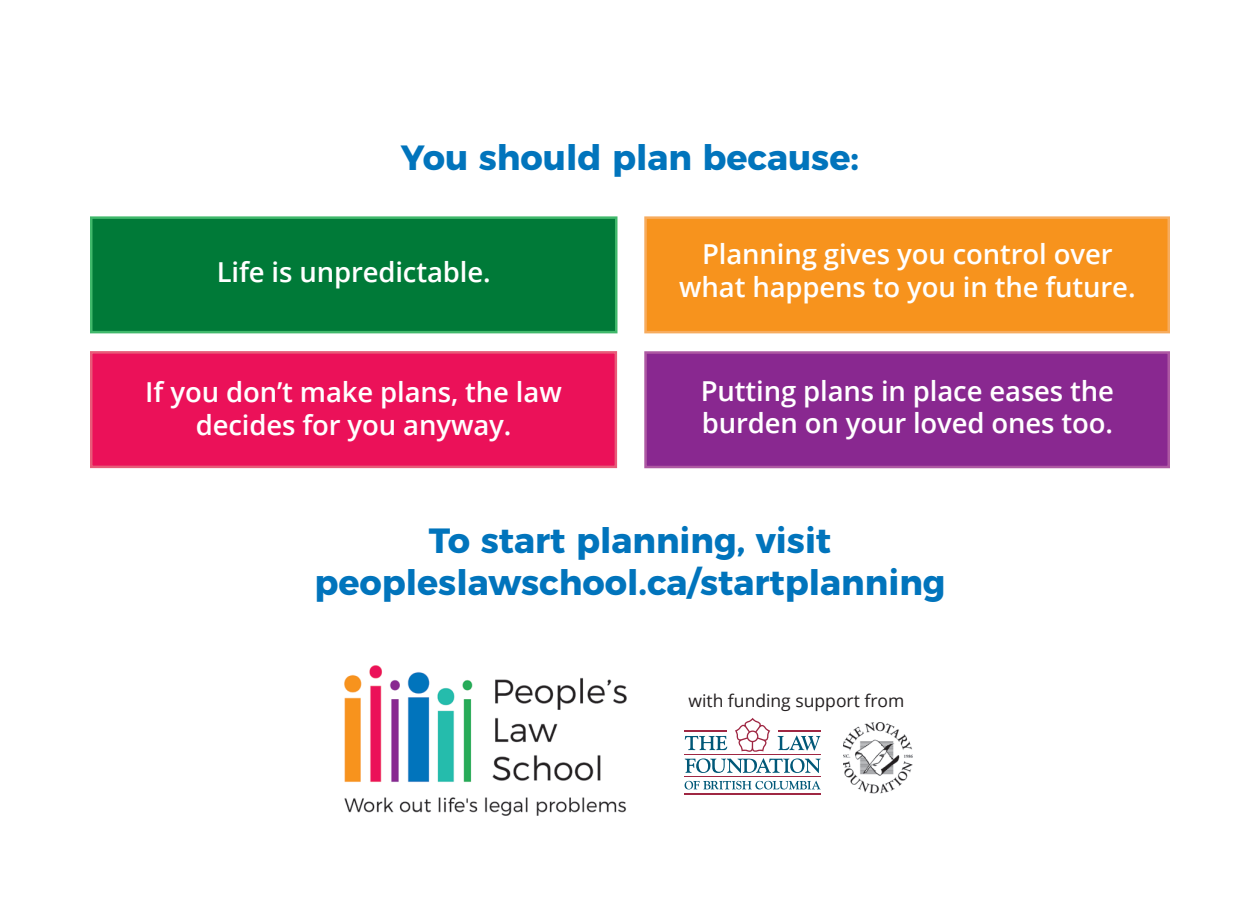
<style>
.page{position:relative;width:1260px;height:900px;background:#fff}
.page>*{position:absolute;margin:0;border:0;box-sizing:border-box;transform-origin:0 0}
.t1{font:700 35px/42.5px "Montserrat";color:#0174bc;text-align:center}
.t2{font:600 27.5px/32.5px "Open Sans";letter-spacing:-.005em;color:#fff;text-align:center}
.t3{font:17.5px "Open Sans";color:#231f20}
</style>
<div class="page">
<div style="left:90px;top:351px;width:527px;height:117px;background:#eb1159;border:2px solid #e85b79"></div>
<div style="left:644px;top:216px;width:526px;height:117px;background:#f7931d;border:2px solid #f7ac5e"></div>
<div style="left:644px;top:351px;width:526px;height:117px;background:#892890;border:2px solid #ae59a3"></div>
<div style="left:90px;top:216px;width:528px;height:117px;background:#007a38;border:2px solid #40b86b"></div>
<img style="left:344px;top:665px;width:283px;height:151px">
<svg style="left:735px;top:718px;width:35px;height:34px"></svg>
<svg style="left:685px;top:736px;width:42px;height:14px"></svg>
<svg style="left:778px;top:736px;width:42px;height:14px"></svg>
<svg style="left:685px;top:758px;width:136px;height:15px"></svg>
<svg style="left:685px;top:781px;width:135px;height:8px"></svg>
<hr style="left:685px;top:730px;width:42px;height:2px;background:#9f2743">
<hr style="left:778px;top:730px;width:42px;height:2px;background:#9f2743">
<hr style="left:685px;top:793px;width:136px;height:2px;background:#9f2743">
<hr style="left:685px;top:777px;width:136px;height:1px;background:#9f2743">
<hr style="left:685px;top:754px;width:136px;height:1px;background:#9f2743">
<img style="left:843px;top:722px;width:70px;height:72px">
<p class="t1" style="left:401px;top:134px;width:460px">You should plan because:</p>
<p class="t2" style="left:217px;top:256px;width:276px">Life is unpredictable.</p>
<p class="t2" style="left:679px;top:238px;width:458px">Planning gives you control over what happens to you in the future.</p>
<p class="t2" style="left:145px;top:375px;width:418px">If you don’t make plans, the law decides for you anyway.</p>
<p class="t2" style="left:701px;top:374px;width:415px;text-align:left">Putting plans in place eases the burden on your loved ones too.</p>
<p class="t1" style="left:314px;top:516px;width:633px">To start planning, visit peopleslawschool.ca/startplanning</p>
<p class="t3" style="left:688px;top:689px;width:217px">with funding support from</p>
</div>
